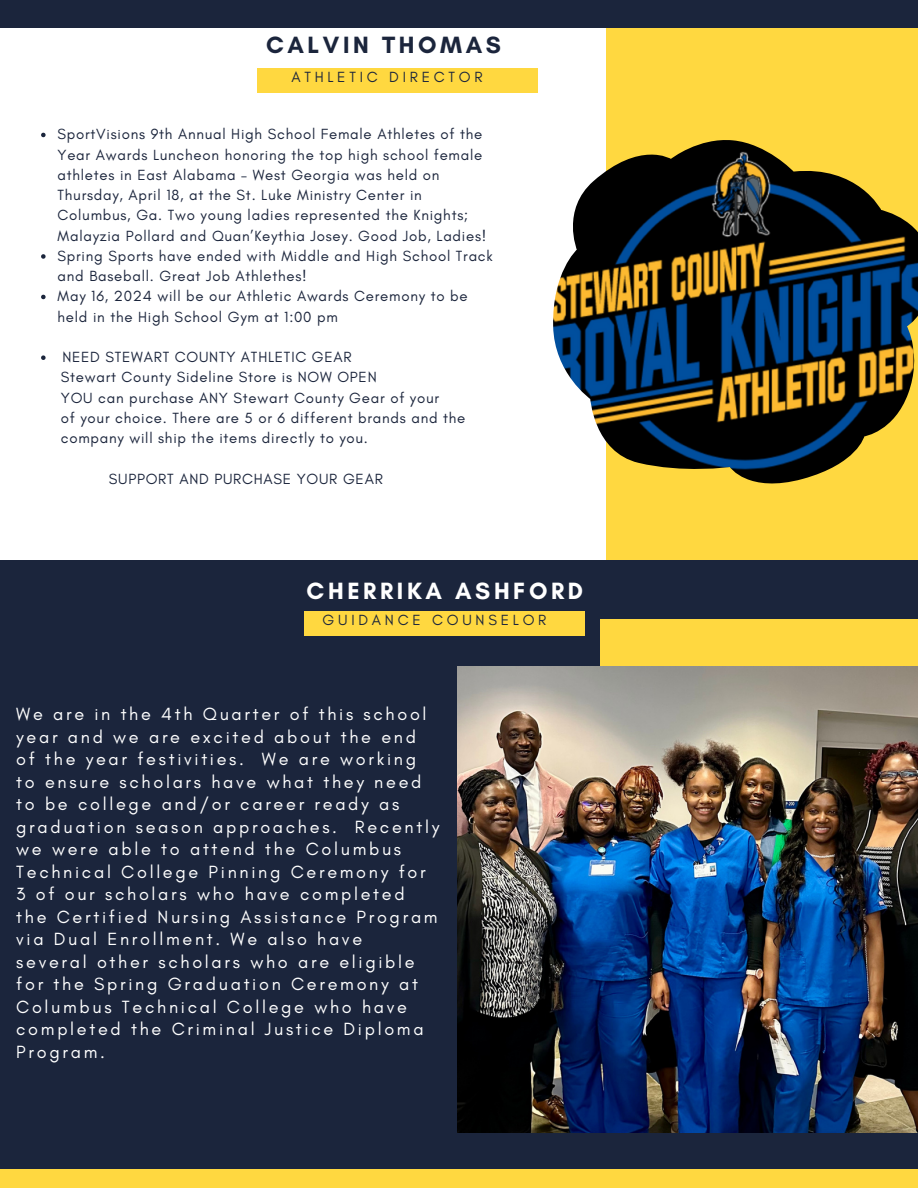
<style>
.page{position:relative;width:918px;height:1188px;background:#fff}
.page>*{position:absolute;margin:0;border:0;box-sizing:border-box;transform-origin:0 0}
.t1{font:700 24px "Glacial Indifference";letter-spacing:.15em;color:#fff}
.t2{font:700 24px "Glacial Indifference";letter-spacing:.15em;color:#1b253c}
.t3{font:18px/22.5px "Glacial Indifference";letter-spacing:.15em;color:#fff}
.t4{font:15px/20.2px "Glacial Indifference";letter-spacing:.05em;color:#1b253c}
.t5{font:15px "Glacial Indifference";letter-spacing:.25em;color:#1b253c}
</style>
<div class="page">
<div style="left:606px;top:28px;width:312px;height:532px;background:#ffd840"></div>
<div style="left:0;top:0;width:918px;height:28px;background:#1b253c"></div>
<div style="left:0;top:1162px;width:918px;height:26px;background:#ffd840"></div>
<div style="left:257px;top:68px;width:281px;height:24px;background:#ffd840"></div>
<img style="left:553px;top:140px;width:365px;height:344px">
<div style="left:0;top:560px;width:918px;height:609px;background:#1b253c"></div>
<div style="left:600px;top:619px;width:318px;height:543px;background:#ffd840"></div>
<div style="left:304px;top:612px;width:281px;height:23px;background:#ffd840"></div>
<img style="left:458px;top:666px;width:460px;height:467px">
<svg style="left:41px;top:133px;width:5px;height:4px"></svg>
<svg style="left:41px;top:254px;width:5px;height:5px"></svg>
<svg style="left:41px;top:295px;width:5px;height:4px"></svg>
<svg style="left:41px;top:355px;width:5px;height:5px"></svg>
<div style="left:231px;top:1133px;width:687px;height:33px;background:#1b253c"></div>
<h1 class="t2" style="left:266px;top:31px;width:236px">CALVIN THOMAS</h1>
<p class="t5" style="left:291px;top:67px;width:193px">ATHLETIC DIRECTOR</p>
<p class="t4" style="left:58px;top:124px;width:437px">SportVisions 9th Annual High School Female Athletes of the Year Awards Luncheon honoring the top high school female athletes in East Alabama – West Georgia was held on Thursday, April 18, at the St. Luke Ministry Center in Columbus, Ga. Two young ladies represented the Knights; Malayzia Pollard and Quan’Keythia Josey. Good Job, Ladies!<br>Spring Sports have ended with Middle and High School Track and Baseball. Great Job Athlethes!<br>May 16, 2024 will be our Athletic Awards Ceremony to be held in the High School Gym at 1:00 pm</p>
<p class="t4" style="left:61px;top:347px;width:406px">NEED STEWART COUNTY ATHLETIC GEAR<br>Stewart County Sideline Store is NOW OPEN<br>YOU can purchase ANY Stewart County Gear of your<br>of your choice. There are 5 or 6 different brands and the company will ship the items directly to you.</p>
<p class="t4" style="left:109px;top:468px;width:275px">SUPPORT AND PURCHASE YOUR GEAR</p>
<h1 class="t1" style="left:307px;top:576px;width:278px">CHERRIKA ASHFORD</h1>
<p class="t5" style="left:323px;top:611px;width:225px">GUIDANCE COUNSELOR</p>
<p class="t3" style="left:16px;top:703px;width:425px">We are in the 4th Quarter of this school year and we are excited about the end<br>of the year festivities. We are working<br>to ensure scholars have what they need to be college and/or career ready as graduation season approaches. Recently we were able to attend the Columbus Technical College Pinning Ceremony for 3 of our scholars who have completed the Certified Nursing Assistance Program via Dual Enrollment. We also have<br>several other scholars who are eligible for the Spring Graduation Ceremony at Columbus Technical College who have completed the Criminal Justice Diploma Program.</p>
</div>
